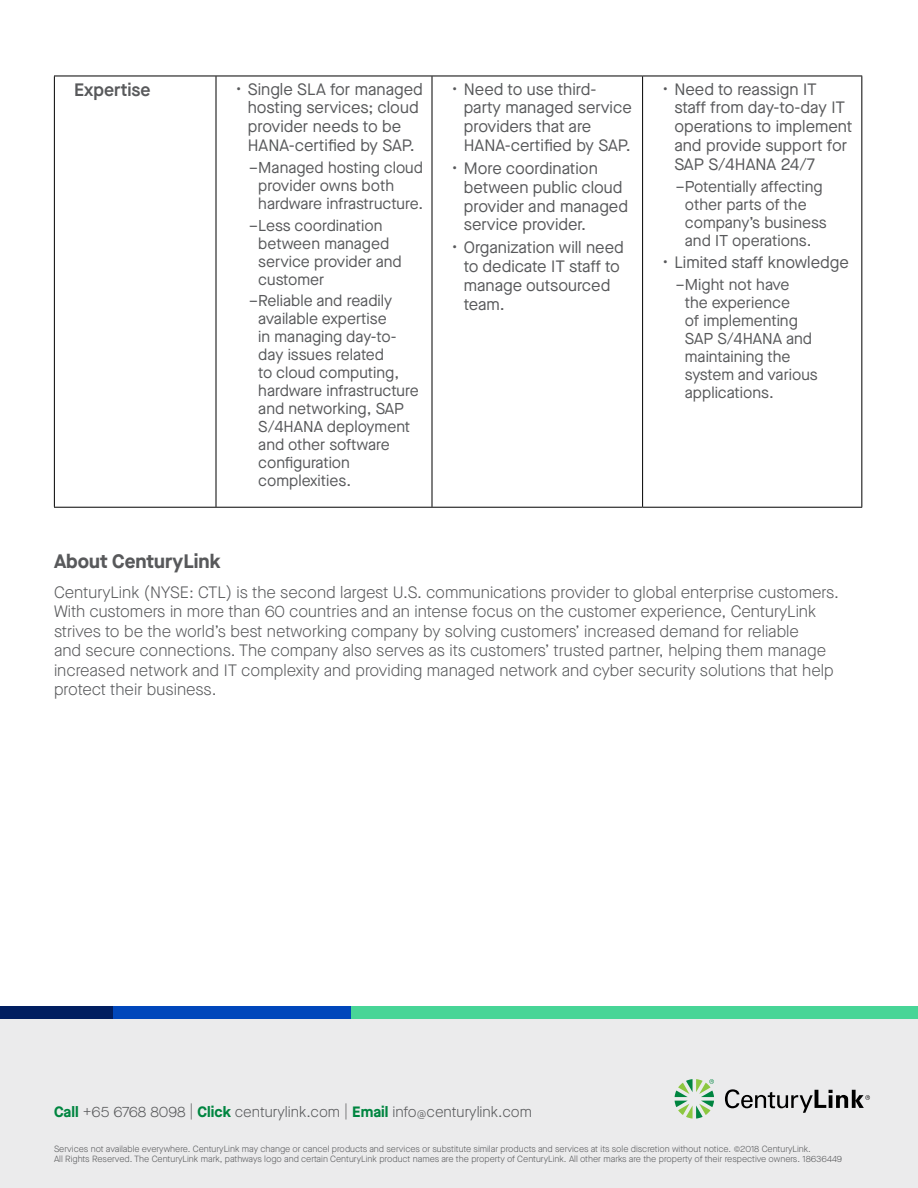
<style>
.page{position:relative;width:918px;height:1188px;background:#fff}
.page>*{position:absolute;margin:0;border:0;box-sizing:border-box;transform-origin:0 0}
.t1{font:700 19.5px "Maison Neue";color:#58595b}
.t2{font:600 18px "Maison Neue";color:#58595b}
.t3{font:300 16.5px/19.5px "Maison Neue";color:#58595b}
.t4{font:16.5px/18.8px "Maison Neue";color:#58595b}
.t5{font:15.75px/18px "Maison Neue";color:#58595b}
.t6{font:300 15px "Maison Neue";color:#58595b}
.t7{font:300 9px/10.5px "Maison Neue";color:#58595b}
.s1{font-weight:700;color:#008540}
.s2{font-size:12px}
</style>
<div class="page">
<hr style="left:54px;top:76px;width:162px;height:1px;background:#000">
<hr style="left:54px;top:76px;width:1px;height:431px;background:#000">
<hr style="left:216px;top:76px;width:216px;height:1px;background:#000">
<hr style="left:216px;top:76px;width:1px;height:431px;background:#000">
<hr style="left:432px;top:76px;width:211px;height:1px;background:#000">
<hr style="left:432px;top:76px;width:1px;height:431px;background:#000">
<hr style="left:643px;top:76px;width:219px;height:1px;background:#000">
<hr style="left:642px;top:76px;width:1px;height:431px;background:#000">
<hr style="left:861px;top:76px;width:1px;height:431px;background:#000">
<hr style="left:54px;top:507px;width:162px;height:1px;background:#000">
<hr style="left:216px;top:507px;width:216px;height:1px;background:#000">
<hr style="left:432px;top:507px;width:211px;height:1px;background:#000">
<hr style="left:643px;top:507px;width:219px;height:1px;background:#000">
<div style="left:0;top:1017px;width:918px;height:171px;background:#ebebec"></div>
<div style="left:351px;top:1006px;width:567px;height:13px;background:#48d597"></div>
<div style="left:0;top:1006px;width:113px;height:13px;background:#001e60"></div>
<div style="left:113px;top:1006px;width:238px;height:13px;background:#0047bb"></div>
<svg style="left:675px;top:1079px;width:39px;height:40px"></svg>
<svg style="left:725px;top:1089px;width:145px;height:24px"></svg>
<p class="t2" style="left:74px;top:77px;width:78px">Expertise</p>
<p class="t4" style="left:236px;top:79px;width:189px;text-align:center">• Single SLA for managed hosting services; cloud provider needs to be<br>HANA-certified by SAP.</p>
<p class="t5" style="left:258px;top:159px;width:167px;text-indent:-9px">–Managed hosting cloud provider owns both hardware infrastructure.</p>
<p class="t5" style="left:258px;top:216px;width:145px;text-indent:-9px">–Less coordination between managed service provider and customer</p>
<p class="t5" style="left:258px;top:291px;width:162px;text-indent:-9px">–Reliable and readily available expertise<br>in managing day-to&shy;day issues related<br>to cloud computing, hardware infrastructure and networking, SAP<br>S/4HANA deployment and other software configuration complexities.</p>
<p class="t4" style="left:464px;top:79px;width:170px;text-indent:-12px">• Need to use third&shy;party managed service providers that are<br>HANA-certified by SAP.</p>
<p class="t4" style="left:464px;top:159px;width:166px;text-indent:-12px">• More coordination between public cloud provider and managed service provider.</p>
<p class="t4" style="left:464px;top:238px;width:162px;text-indent:-12px">• Organization will need to dedicate IT staff to manage outsourced team.</p>
<p class="t4" style="left:674px;top:79px;width:180px;text-indent:-12px">• Need to reassign IT staff from day-to-day IT operations to implement and provide support for<br>SAP S/4HANA 24/7</p>
<p class="t5" style="left:685px;top:177px;width:143px;text-indent:-9px">–Potentially affecting other parts of the company’s business and IT operations.</p>
<p class="t4" style="left:662px;top:253px;width:188px">• Limited staff knowledge</p>
<p class="t5" style="left:685px;top:276px;width:134px;text-indent:-9px">–Might not have<br>the experience<br>of implementing<br>SAP S/4HANA and maintaining the system and various applications.</p>
<p class="t1" style="left:54px;top:548px;width:168px">About CenturyLink</p>
<p class="t3" style="left:54px;top:582px;width:787px">CenturyLink (NYSE: CTL) is the second largest U.S. communications provider to global enterprise customers.<br>With customers in more than 60 countries and an intense focus on the customer experience, CenturyLink strives to be the world’s best networking company by solving customers’ increased demand for reliable<br>and secure connections. The company also serves as its customers’ trusted partner, helping them manage increased network and IT complexity and providing managed network and cyber security solutions that help protect their business.</p>
<p class="t6" style="left:54px;top:1102px;width:479px"><span class="s1">Call</span> +65 6768 8098 | <span class="s1">Click</span> centurylink.com | <span class="s1">Email</span> info<span class="s2">@</span>centurylink.com</p>
<p class="t7" style="left:54px;top:1143px;width:790px">Services not available everywhere. CenturyLink may change or cancel products and services or substitute similar products and services at its sole discretion without notice. ©2018 CenturyLink.<br>All Rights Reserved. The CenturyLink mark, pathways logo and certain CenturyLink product names are the property of CenturyLink. All other marks are the property of their respective owners. 18636449</p>
</div>
